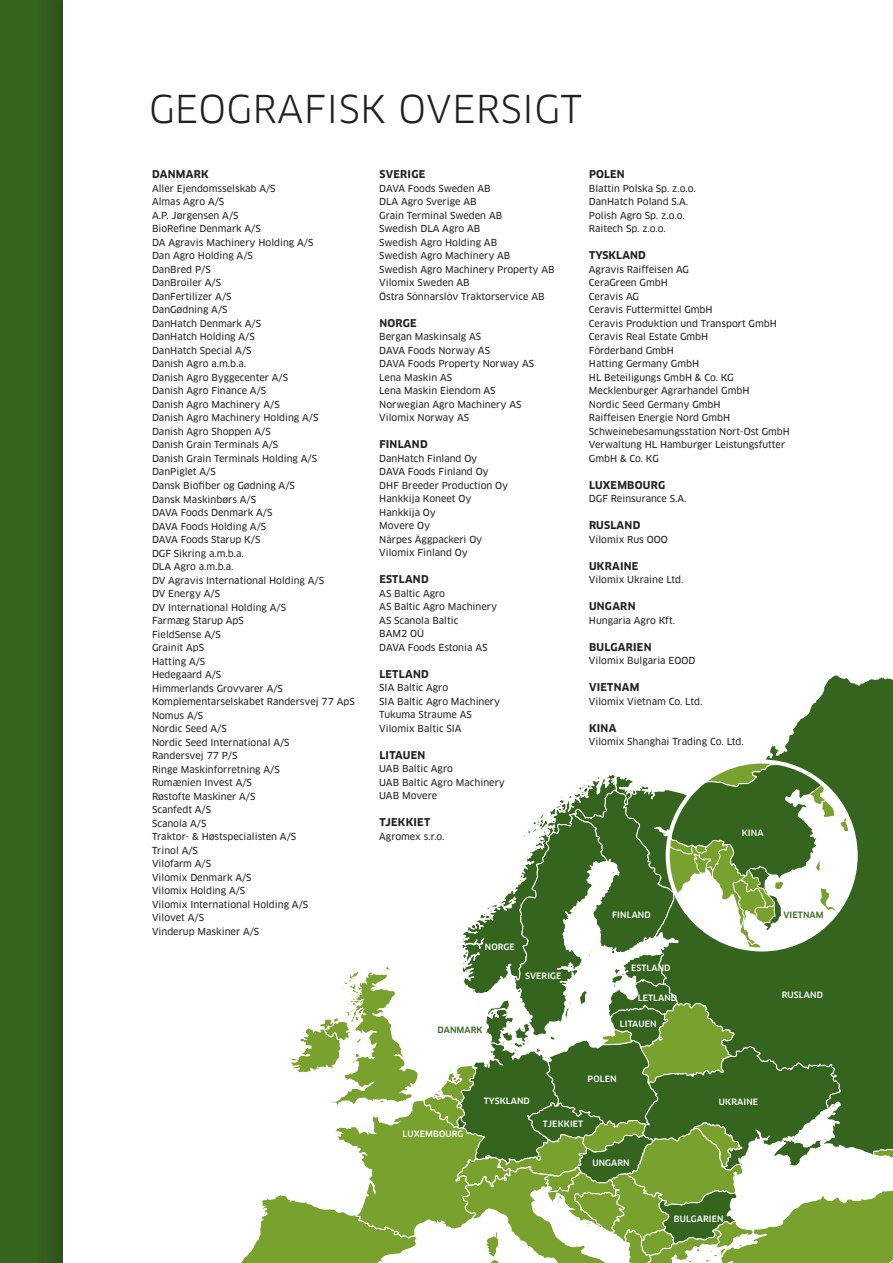
<style>
.page{position:relative;width:893px;height:1263px;background:#34641d}
.page>*{position:absolute;margin:0;border:0;box-sizing:border-box;transform-origin:0 0}
.t1{font:37.5px "Clan Pro";letter-spacing:.01em;color:#231f20}
.t2{font:700 10.5px "Clan Pro";letter-spacing:.025em;color:#231f20}
.t3{font:9.45px/13.5px "Clan OT News";color:#231f20}
.t4{font:500 8.55px "Clan OT";letter-spacing:.01em;color:#fff}
.t5{font:500 8.55px "Clan OT";letter-spacing:.01em;color:#34641d}
</style>
<div class="page">
<div style="left:37px;top:0;width:856px;height:1263px;background:#231f20;opacity:.4"></div>
<div style="left:64px;top:0;width:829px;height:1263px;background:#fff"></div>
<svg style="left:766px;top:674px;width:127px;height:84px"></svg>
<svg style="left:241px;top:758px;width:652px;height:505px"></svg>
<div style="left:666px;top:759px;width:192px;height:192px;border:4px solid #fff;border-radius:50%"></div>
<h1 class="t1" style="left:149px;top:87px;width:434px">GEOGRAFISK OVERSIGT</h1>
<p class="t2" style="left:152px;top:168px;width:58px">DANMARK</p>
<p class="t3" style="left:152px;top:182px;width:204px">Aller Ejendomsselskab A/S<br>Almas Agro A/S<br>A.P. Jørgensen A/S<br>BioRefine Denmark A/S<br>DA Agravis Machinery Holding A/S<br>Dan Agro Holding A/S<br>DanBred P/S<br>DanBroiler A/S<br>DanFertilizer A/S<br>DanGødning A/S<br>DanHatch Denmark A/S<br>DanHatch Holding A/S<br>DanHatch Special A/S<br>Danish Agro a.m.b.a.<br>Danish Agro Byggecenter A/S<br>Danish Agro Finance A/S<br>Danish Agro Machinery A/S<br>Danish Agro Machinery Holding A/S<br>Danish Agro Shoppen A/S<br>Danish Grain Terminals A/S<br>Danish Grain Terminals Holding A/S<br>DanPiglet A/S<br>Dansk Biofiber og Gødning A/S<br>Dansk Maskinbørs A/S<br>DAVA Foods Denmark A/S<br>DAVA Foods Holding A/S<br>DAVA Foods Starup K/S<br>DGF Sikring a.m.b.a.<br>DLA Agro a.m.b.a.<br>DV Agravis International Holding A/S<br>DV Energy A/S<br>DV International Holding A/S<br>Farmæg Starup ApS<br>FieldSense A/S<br>Grainit ApS<br>Hatting A/S<br>Hedegaard A/S<br>Himmerlands Grovvarer A/S<br>Komplementarselskabet Randersvej 77 ApS<br>Nomus A/S<br>Nordic Seed A/S<br>Nordic Seed International A/S<br>Randersvej 77 P/S<br>Ringe Maskinforretning A/S<br>Rumænien Invest A/S<br>Røstofte Maskiner A/S<br>Scanfedt A/S<br>Scanola A/S<br>Traktor- &amp; Høstspecialisten A/S<br>Trinol A/S<br>Vilofarm A/S<br>Vilomix Denmark A/S<br>Vilomix Holding A/S<br>Vilomix International Holding A/S<br>Vilovet A/S<br>Vinderup Maskiner A/S</p>
<p class="t2" style="left:379px;top:168px;width:47px">SVERIGE</p>
<p class="t3" style="left:379px;top:182px;width:177px">DAVA Foods Sweden AB<br>DLA Agro Sverige AB<br>Grain Terminal Sweden AB<br>Swedish DLA Agro AB<br>Swedish Agro Holding AB<br>Swedish Agro Machinery AB<br>Swedish Agro Machinery Property AB<br>Vilomix Sweden AB<br>Östra Sönnarslöv Traktorservice AB</p>
<p class="t2" style="left:379px;top:317px;width:39px">NORGE</p>
<p class="t3" style="left:379px;top:330px;width:156px">Bergan Maskinsalg AS<br>DAVA Foods Norway AS<br>DAVA Foods Property Norway AS<br>Lena Maskin AS<br>Lena Maskin Eiendom AS<br>Norwegian Agro Machinery AS<br>Vilomix Norway AS</p>
<p class="t2" style="left:379px;top:438px;width:50px">FINLAND</p>
<p class="t3" style="left:379px;top:452px;width:130px">DanHatch Finland Oy<br>DAVA Foods Finland Oy<br>DHF Breeder Production Oy<br>Hankkija Koneet Oy<br>Hankkija Oy<br>Movere Oy<br>Närpes Äggpackeri Oy<br>Vilomix Finland Oy</p>
<p class="t2" style="left:379px;top:573px;width:51px">ESTLAND</p>
<p class="t3" style="left:379px;top:587px;width:119px">AS Baltic Agro<br>AS Baltic Agro Machinery<br>AS Scanola Baltic<br>BAM2 OÜ<br>DAVA Foods Estonia AS</p>
<p class="t2" style="left:379px;top:668px;width:51px">LETLAND</p>
<p class="t3" style="left:379px;top:681px;width:122px">SIA Baltic Agro<br>SIA Baltic Agro Machinery<br>Tukuma Straume AS<br>Vilomix Baltic SIA</p>
<p class="t2" style="left:379px;top:749px;width:48px">LITAUEN</p>
<p class="t3" style="left:379px;top:762px;width:127px">UAB Baltic Agro<br>UAB Baltic Agro Machinery<br>UAB Movere</p>
<p class="t2" style="left:379px;top:816px;width:53px">TJEKKIET</p>
<p class="t3" style="left:379px;top:830px;width:67px">Agromex s.r.o.</p>
<p class="t2" style="left:589px;top:168px;width:37px">POLEN</p>
<p class="t3" style="left:589px;top:182px;width:108px">Blattin Polska Sp. z.o.o.<br>DanHatch Poland S.A.<br>Polish Agro Sp. z.o.o.<br>Raitech Sp. z.o.o.</p>
<p class="t2" style="left:589px;top:249px;width:58px">TYSKLAND</p>
<p class="t3" style="left:589px;top:263px;width:203px">Agravis Raiffeisen AG<br>CeraGreen GmbH<br>Ceravis AG<br>Ceravis Futtermittel GmbH<br>Ceravis Produktion und Transport GmbH<br>Ceravis Real Estate GmbH<br>Förderband GmbH<br>Hatting Germany GmbH<br>HL Beteiligungs GmbH &amp; Co. KG<br>Mecklenburger Agrarhandel GmbH<br>Nordic Seed Germany GmbH<br>Raiffeisen Energie Nord GmbH<br>Schweinebesamungsstation Nort-Ost GmbH<br>Verwaltung HL Hamburger Leistungsfutter<br>GmbH &amp; Co. KG</p>
<p class="t2" style="left:589px;top:479px;width:78px">LUXEMBOURG</p>
<p class="t3" style="left:589px;top:492px;width:99px">DGF Reinsurance S.A.</p>
<p class="t2" style="left:589px;top:519px;width:53px">RUSLAND</p>
<p class="t3" style="left:589px;top:533px;width:80px">Vilomix Rus OOO</p>
<p class="t2" style="left:589px;top:560px;width:51px">UKRAINE</p>
<p class="t3" style="left:589px;top:573px;width:96px">Vilomix Ukraine Ltd.</p>
<p class="t2" style="left:589px;top:600px;width:48px">UNGARN</p>
<p class="t3" style="left:589px;top:614px;width:88px">Hungaria Agro Kft.</p>
<p class="t2" style="left:589px;top:641px;width:64px">BULGARIEN</p>
<p class="t3" style="left:589px;top:654px;width:108px">Vilomix Bulgaria EOOD</p>
<p class="t2" style="left:589px;top:681px;width:52px">VIETNAM</p>
<p class="t3" style="left:589px;top:695px;width:115px">Vilomix Vietnam Co. Ltd.</p>
<p class="t2" style="left:589px;top:722px;width:29px">KINA</p>
<p class="t3" style="left:589px;top:735px;width:156px">Vilomix Shanghai Trading Co. Ltd.</p>
<p class="t4" style="left:742px;top:828px;width:23px">KINA</p>
<p class="t4" style="left:485px;top:941px;width:31px">NORGE</p>
<p class="t4" style="left:525px;top:971px;width:38px">SVERIGE</p>
<p class="t5" style="left:438px;top:1024px;width:47px">DANMARK</p>
<p class="t4" style="left:484px;top:1096px;width:48px">TYSKLAND</p>
<p class="t4" style="left:612px;top:910px;width:40px">FINLAND</p>
<p class="t4" style="left:631px;top:963px;width:41px">ESTLAND</p>
<p class="t4" style="left:638px;top:993px;width:41px">LETLAND</p>
<p class="t4" style="left:620px;top:1019px;width:38px">LITAUEN</p>
<p class="t4" style="left:588px;top:1073px;width:30px">POLEN</p>
<p class="t5" style="left:783px;top:910px;width:42px">VIETNAM</p>
<p class="t4" style="left:782px;top:989px;width:43px">RUSLAND</p>
<p class="t4" style="left:719px;top:1097px;width:41px">UKRAINE</p>
<p class="t4" style="left:403px;top:1129px;width:62px">LUXEMBOURG</p>
<p class="t4" style="left:543px;top:1119px;width:42px">TJEKKIET</p>
<p class="t4" style="left:592px;top:1158px;width:39px">UNGARN</p>
<p class="t4" style="left:674px;top:1214px;width:51px">BULGARIEN</p>
</div>
